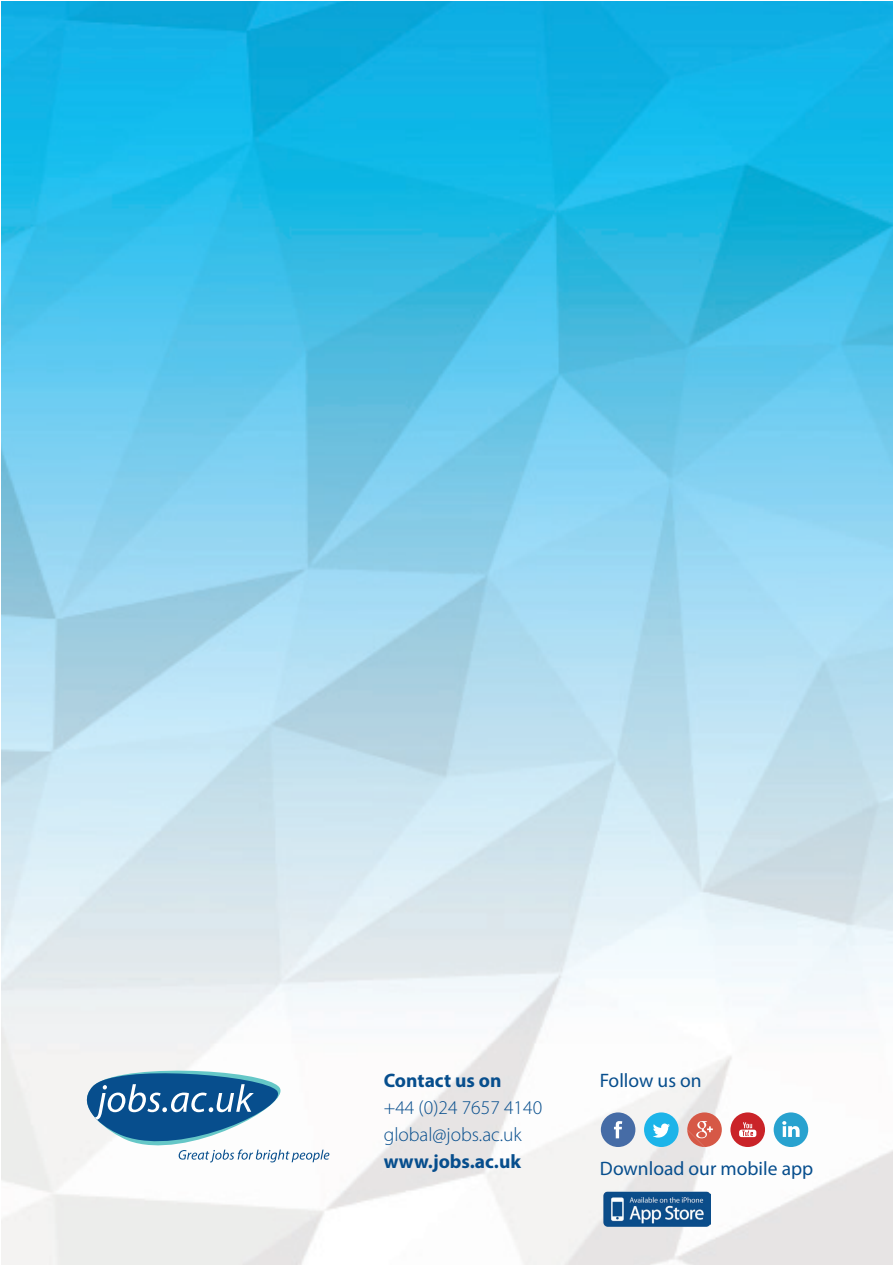
<style>
.page{position:relative;width:893px;height:1265px;background:#fff}
.page>*{position:absolute;margin:0;border:0;box-sizing:border-box;transform-origin:0 0}
.t1{font:300 19.5px/27px "Myriad Pro";color:#074e8d}
.t2{font:19.5px "Myriad Pro";color:#074e8d}
.t3{font:700 19.5px "Myriad Pro";color:#074e8d}
</style>
<div class="page">
<img style="left:1px;top:1px;width:892px;height:1263px">
<svg style="left:87px;top:1070px;width:242px;height:92px"></svg>
<img style="left:603px;top:1187px;width:107px;height:43px">
<div style="left:601px;top:1112px;width:34px;height:35px;background:#466ca6;border-radius:50%"></div>
<svg style="left:614px;top:1121px;width:8px;height:17px"></svg>
<div style="left:644px;top:1112px;width:35px;height:35px;background:#1cb4e9;border-radius:50%"></div>
<svg style="left:653px;top:1123px;width:17px;height:14px"></svg>
<div style="left:730px;top:1112px;width:35px;height:35px;background:#ca2328;border-radius:50%"></div>
<svg style="left:739px;top:1122px;width:17px;height:15px"></svg>
<svg style="left:687px;top:1112px;width:35px;height:35px"></svg>
<div style="left:774px;top:1112px;width:34px;height:35px;background:#28a2cf;border-radius:50%"></div>
<svg style="left:782px;top:1121px;width:18px;height:16px"></svg>
<p class="t3" style="left:384px;top:1067px;width:119px">Contact us on</p>
<p class="t1" style="left:384px;top:1094px;width:160px">+44 (0)24 7657 4140 global@jobs.ac.uk</p>
<p class="t3" style="left:384px;top:1148px;width:139px">www.jobs.ac.uk</p>
<p class="t2" style="left:600px;top:1068px;width:104px">Follow us on</p>
<p class="t2" style="left:600px;top:1156px;width:215px">Download our mobile app</p>
</div>
